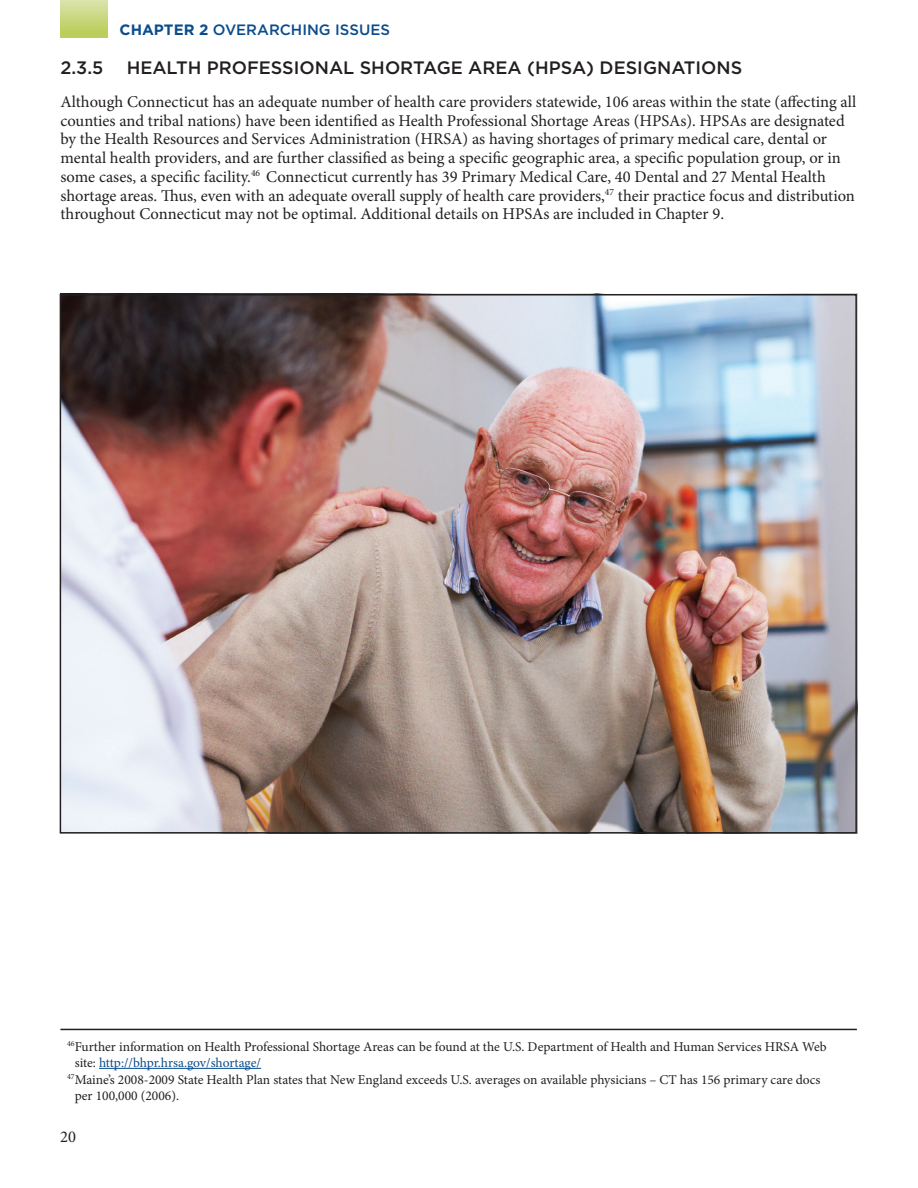
<style>
.page{position:relative;width:918px;height:1188px;background:#fff}
.page>*{position:absolute;margin:0;border:0;box-sizing:border-box;transform-origin:0 0}
.t1{font:500 18px "Gotham";color:#231f20}
.t2{font:16.5px/18.8px "Minion Pro";color:#231f20}
.t3{font:500 15px "Gotham";color:#0b4c8c}
.t4{font:13.5px "Minion Pro";color:#231f20}
.t5{font:13.5px "Minion Pro";letter-spacing:-.005em;color:#0b4c8c}
.s1{font-weight:700}
.s2{color:#231f20}
</style>
<div class="page">
<hr style="left:99px;top:1068px;width:162px;height:1px;background:#0b4c8c">
<hr style="left:60px;top:1029px;width:797px;height:1px;background:#231f20">
<img style="left:60px;top:293px;width:797px;height:538px">
<div style="left:60px;top:0;width:48px;height:38px;background:linear-gradient(to bottom,#dae3aa,#b8cc54)"></div>
<p class="t3" style="left:120px;top:21px;width:272px"><span class="s1">CHAPTER 2</span> OVERARCHING ISSUES</p>
<p class="t1" style="left:60px;top:57px;width:45px">2.3.5</p>
<p class="t1" style="left:127px;top:57px;width:617px">HEALTH PROFESSIONAL SHORTAGE AREA (HPSA) DESIGNATIONS</p>
<p class="t2" style="left:60px;top:92px;width:797px">Although Connecticut has an adequate number of health care providers statewide, 106 areas within the state (affecting all counties and tribal nations) have been identified as Health Professional Shortage Areas (HPSAs). HPSAs are designated by the Health Resources and Services Administration (HRSA) as having shortages of primary medical care, dental or mental health providers, and are further classified as being a specific geographic area, a specific population group, or in some cases, a specific facility.<sup>46</sup> Connecticut currently has 39 Primary Medical Care, 40 Dental and 27 Mental Health shortage areas. Thus, even with an adequate overall supply of health care providers,<sup>47</sup> their practice focus and distribution throughout Connecticut may not be optimal. Additional details on HPSAs are included in Chapter 9.</p>
<p class="t4" style="left:67px;top:1037px;width:761px"><sup>46</sup>Further information on Health Professional Shortage Areas can be found at the U.S. Department of Health and Human Services HRSA Web</p>
<p class="t5" style="left:75px;top:1054px;width:188px"><span class="s2">site:</span> http://bhpr.hrsa.gov/shortage/</p>
<p class="t4" style="left:67px;top:1070px;width:755px"><sup>47</sup>Maine’s 2008-2009 State Health Plan states that New England exceeds U.S. averages on available physicians – CT has 156 primary care docs</p>
<p class="t4" style="left:75px;top:1087px;width:106px">per 100,000 (2006).</p>
<p class="t2" style="left:60px;top:1127px;width:17px">20</p>
</div>
